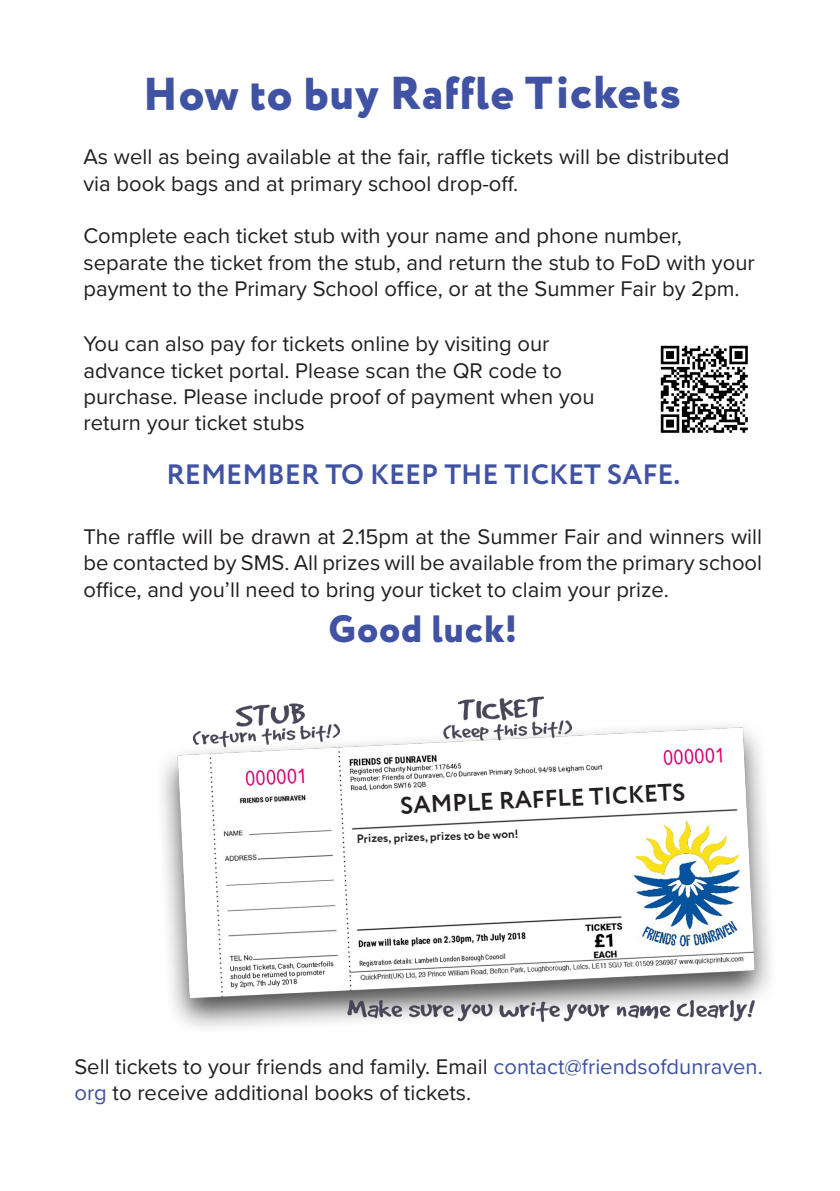
<style>
.page{position:relative;width:840px;height:1191px;background:#fff}
.page>*{position:absolute;margin:0;border:0;box-sizing:border-box;transform-origin:0 0}
.t1{font:800 46px "Circe";letter-spacing:.015em;color:#4052a3}
.t2{font:800 38px "Circe";letter-spacing:.02em;color:#4052a3}
.t3{font:700 28px "Circe";color:#4052a3}
.t4{font:700 24px "Circe";color:#231f20}
.t5{font:22px/26.4px "Proxima Nova";color:#231f20}
.t6{font:700 12px "Circe";color:#231f20}
.s1{color:#4052a3}
</style>
<div class="page">
<img style="left:162px;top:696px;width:609px;height:332px">
<svg style="left:356px;top:779px;width:373px;height:142px"></svg>
<img style="left:660px;top:345px;width:88px;height:88px">
<h1 class="t1" style="left:143px;top:62px;width:539px">How to buy Raffle Tickets</h1>
<p class="t5" style="left:83px;top:143px;width:647px">As well as being available at the fair, raffle tickets will be distributed via book bags and at primary school drop-off.</p>
<p class="t5" style="left:83px;top:222px;width:672px">Complete each ticket stub with your name and phone number, separate the ticket from the stub, and return the stub to FoD with your payment to the Primary School office, or at the Summer Fair by 2pm.</p>
<p class="t5" style="left:83px;top:330px;width:512px">You can also pay for tickets online by visiting our advance ticket portal. Please scan the QR code to purchase. Please include proof of payment when you return your ticket stubs</p>
<p class="t3" style="left:166px;top:455px;width:515px">REMEMBER TO KEEP THE TICKET SAFE.</p>
<p class="t5" style="left:83px;top:522px;width:680px;text-align:justify">The raffle will be drawn at 2.15pm at the Summer Fair and winners will be contacted by SMS. All prizes will be available from the primary school office, and you’ll need to bring your ticket to claim your prize.</p>
<h2 class="t2" style="left:328px;top:603px;width:190px">Good luck!</h2>
<p class="t4" style="left:399px;top:790px;width:287px;rotate:-3deg">SAMPLE RAFFLE TICKETS</p>
<p class="t6" style="left:356px;top:831px;width:163px;rotate:-2deg">Prizes, prizes, prizes to be won!</p>
<p class="t5" style="left:74px;top:1052px;width:689px">Sell tickets to your friends and family. Email <span class="s1">contact@friendsofdunraven. org</span> to receive additional books of tickets.</p>
</div>
